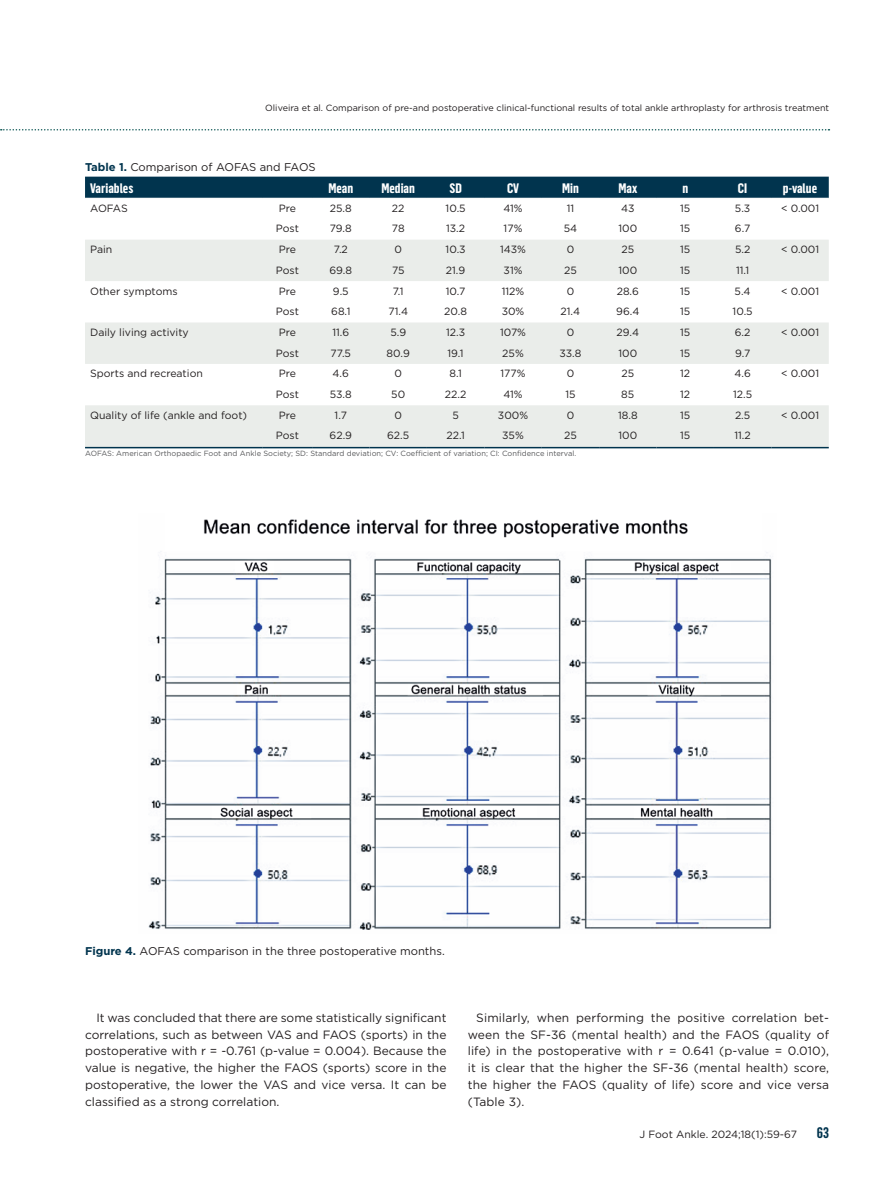
<style>
.page{position:relative;width:893px;height:1191px;background:#fff}
.page>*{position:absolute;margin:0;border:0;box-sizing:border-box;transform-origin:0 0}
.t1{font:600 15px "Flama Cond";color:#01344e}
.t2{font:700 13.5px "Flama Cond";color:#fff}
.t3{font:12px/16.8px "Gotham";letter-spacing:.01em;color:#231f20;text-align:justify}
.t4{font:11.25px "Gotham";color:#231f20}
.t5{font:10.5px "Gotham";color:#231f20}
.t6{font:9px "Gotham";color:#231f20}
.t7{font:7.5px "Gotham";color:#57585a}
.s1{font-weight:700;color:#01344e}
</style>
<div class="page">
<svg style="left:1px;top:129px;width:828px;height:1px"></svg>
<img style="left:148px;top:519px;width:624px;height:411px">
<div style="left:85px;top:177px;width:744px;height:21px;background:#01344e"></div>
<svg style="left:85px;top:240px;width:744px;height:207px;fill:#eaedea"></svg>
<hr style="left:85px;top:447px;width:178px;height:1px;background:#01344e">
<hr style="left:263px;top:447px;width:49px;height:1px;background:#01344e">
<hr style="left:312px;top:447px;width:57px;height:1px;background:#01344e">
<hr style="left:369px;top:447px;width:58px;height:1px;background:#01344e">
<hr style="left:427px;top:447px;width:57px;height:1px;background:#01344e">
<hr style="left:484px;top:447px;width:58px;height:1px;background:#01344e">
<hr style="left:542px;top:447px;width:57px;height:1px;background:#01344e">
<hr style="left:599px;top:447px;width:58px;height:1px;background:#01344e">
<hr style="left:657px;top:447px;width:57px;height:1px;background:#01344e">
<hr style="left:714px;top:447px;width:57px;height:1px;background:#01344e">
<hr style="left:771px;top:447px;width:58px;height:1px;background:#01344e">
<p class="t6" style="left:265px;top:102px;width:565px">Oliveira et al. Comparison of pre-and postoperative clinical-functional results of total ankle arthroplasty for arthrosis treatment</p>
<p class="t4" style="left:85px;top:159px;width:232px"><span class="s1">Table 1.</span> Comparison of AOFAS and FAOS</p>
<p class="t2" style="left:90px;top:178px;width:45px">Variables</p>
<p class="t2" style="left:328px;top:178px;width:26px">Mean</p>
<p class="t2" style="left:381px;top:178px;width:35px">Median</p>
<p class="t2" style="left:449px;top:178px;width:14px">SD</p>
<p class="t2" style="left:507px;top:178px;width:14px">CV</p>
<p class="t2" style="left:562px;top:178px;width:18px">Min</p>
<p class="t2" style="left:618px;top:178px;width:20px">Max</p>
<p class="t2" style="left:682px;top:178px;width:7px">n</p>
<p class="t2" style="left:738px;top:178px;width:11px">CI</p>
<p class="t2" style="left:783px;top:178px;width:36px">p-value</p>
<p class="t5" style="left:90px;top:201px;width:39px">AOFAS</p>
<p class="t5" style="left:279px;top:201px;width:19px">Pre</p>
<p class="t5" style="left:330px;top:201px;width:23px">25.8</p>
<p class="t5" style="left:392px;top:201px;width:14px">22</p>
<p class="t5" style="left:446px;top:201px;width:22px">10.5</p>
<p class="t5" style="left:503px;top:201px;width:21px">41%</p>
<p class="t5" style="left:567px;top:201px;width:9px">11</p>
<p class="t5" style="left:621px;top:201px;width:15px">43</p>
<p class="t5" style="left:680px;top:201px;width:12px">15</p>
<p class="t5" style="left:735px;top:201px;width:17px">5.3</p>
<p class="t5" style="left:781px;top:201px;width:40px">&lt; 0.001</p>
<p class="t5" style="left:276px;top:222px;width:25px">Post</p>
<p class="t5" style="left:330px;top:222px;width:23px">79.8</p>
<p class="t5" style="left:392px;top:222px;width:14px">78</p>
<p class="t5" style="left:446px;top:222px;width:21px">13.2</p>
<p class="t5" style="left:504px;top:222px;width:20px">17%</p>
<p class="t5" style="left:564px;top:222px;width:15px">54</p>
<p class="t5" style="left:618px;top:222px;width:20px">100</p>
<p class="t5" style="left:680px;top:222px;width:12px">15</p>
<p class="t5" style="left:735px;top:222px;width:17px">6.7</p>
<p class="t5" style="left:90px;top:243px;width:24px">Pain</p>
<p class="t5" style="left:279px;top:243px;width:19px">Pre</p>
<p class="t5" style="left:334px;top:243px;width:16px">7.2</p>
<p class="t5" style="left:394px;top:243px;width:9px">0</p>
<p class="t5" style="left:446px;top:243px;width:22px">10.3</p>
<p class="t5" style="left:500px;top:243px;width:27px">143%</p>
<p class="t5" style="left:567px;top:243px;width:9px">0</p>
<p class="t5" style="left:621px;top:243px;width:14px">25</p>
<p class="t5" style="left:680px;top:243px;width:12px">15</p>
<p class="t5" style="left:735px;top:243px;width:17px">5.2</p>
<p class="t5" style="left:781px;top:243px;width:40px">&lt; 0.001</p>
<p class="t5" style="left:276px;top:263px;width:25px">Post</p>
<p class="t5" style="left:330px;top:263px;width:24px">69.8</p>
<p class="t5" style="left:392px;top:263px;width:14px">75</p>
<p class="t5" style="left:446px;top:263px;width:21px">21.9</p>
<p class="t5" style="left:504px;top:263px;width:20px">31%</p>
<p class="t5" style="left:564px;top:263px;width:14px">25</p>
<p class="t5" style="left:618px;top:263px;width:20px">100</p>
<p class="t5" style="left:680px;top:263px;width:12px">15</p>
<p class="t5" style="left:736px;top:263px;width:15px">11.1</p>
<p class="t5" style="left:90px;top:284px;width:89px">Other symptoms</p>
<p class="t5" style="left:279px;top:284px;width:19px">Pre</p>
<p class="t5" style="left:333px;top:284px;width:17px">9.5</p>
<p class="t5" style="left:393px;top:284px;width:13px">7.1</p>
<p class="t5" style="left:446px;top:284px;width:21px">10.7</p>
<p class="t5" style="left:502px;top:284px;width:24px">112%</p>
<p class="t5" style="left:567px;top:284px;width:9px">0</p>
<p class="t5" style="left:617px;top:284px;width:24px">28.6</p>
<p class="t5" style="left:680px;top:284px;width:12px">15</p>
<p class="t5" style="left:735px;top:284px;width:18px">5.4</p>
<p class="t5" style="left:781px;top:284px;width:40px">&lt; 0.001</p>
<p class="t5" style="left:276px;top:305px;width:25px">Post</p>
<p class="t5" style="left:331px;top:305px;width:21px">68.1</p>
<p class="t5" style="left:388px;top:305px;width:21px">71.4</p>
<p class="t5" style="left:444px;top:305px;width:24px">20.8</p>
<p class="t5" style="left:502px;top:305px;width:24px">30%</p>
<p class="t5" style="left:561px;top:305px;width:21px">21.4</p>
<p class="t5" style="left:616px;top:305px;width:25px">96.4</p>
<p class="t5" style="left:680px;top:305px;width:12px">15</p>
<p class="t5" style="left:733px;top:305px;width:22px">10.5</p>
<p class="t5" style="left:90px;top:325px;width:100px">Daily living activity</p>
<p class="t5" style="left:279px;top:325px;width:19px">Pre</p>
<p class="t5" style="left:332px;top:325px;width:18px">11.6</p>
<p class="t5" style="left:390px;top:325px;width:17px">5.9</p>
<p class="t5" style="left:446px;top:325px;width:21px">12.3</p>
<p class="t5" style="left:500px;top:325px;width:27px">107%</p>
<p class="t5" style="left:567px;top:325px;width:9px">0</p>
<p class="t5" style="left:616px;top:325px;width:24px">29.4</p>
<p class="t5" style="left:680px;top:325px;width:12px">15</p>
<p class="t5" style="left:735px;top:325px;width:17px">6.2</p>
<p class="t5" style="left:781px;top:325px;width:40px">&lt; 0.001</p>
<p class="t5" style="left:276px;top:346px;width:25px">Post</p>
<p class="t5" style="left:331px;top:346px;width:22px">77.5</p>
<p class="t5" style="left:387px;top:346px;width:25px">80.9</p>
<p class="t5" style="left:447px;top:346px;width:18px">19.1</p>
<p class="t5" style="left:502px;top:346px;width:23px">25%</p>
<p class="t5" style="left:559px;top:346px;width:24px">33.8</p>
<p class="t5" style="left:618px;top:346px;width:20px">100</p>
<p class="t5" style="left:680px;top:346px;width:12px">15</p>
<p class="t5" style="left:735px;top:346px;width:17px">9.7</p>
<p class="t5" style="left:90px;top:367px;width:114px">Sports and recreation</p>
<p class="t5" style="left:279px;top:367px;width:19px">Pre</p>
<p class="t5" style="left:333px;top:367px;width:18px">4.6</p>
<p class="t5" style="left:394px;top:367px;width:9px">0</p>
<p class="t5" style="left:449px;top:367px;width:14px">8.1</p>
<p class="t5" style="left:500px;top:367px;width:27px">177%</p>
<p class="t5" style="left:567px;top:367px;width:9px">0</p>
<p class="t5" style="left:621px;top:367px;width:14px">25</p>
<p class="t5" style="left:680px;top:367px;width:12px">12</p>
<p class="t5" style="left:734px;top:367px;width:18px">4.6</p>
<p class="t5" style="left:781px;top:367px;width:40px">&lt; 0.001</p>
<p class="t5" style="left:276px;top:387px;width:25px">Post</p>
<p class="t5" style="left:330px;top:387px;width:23px">53.8</p>
<p class="t5" style="left:391px;top:387px;width:15px">50</p>
<p class="t5" style="left:445px;top:387px;width:23px">22.2</p>
<p class="t5" style="left:503px;top:387px;width:21px">41%</p>
<p class="t5" style="left:565px;top:387px;width:12px">15</p>
<p class="t5" style="left:621px;top:387px;width:15px">85</p>
<p class="t5" style="left:680px;top:387px;width:12px">12</p>
<p class="t5" style="left:733px;top:387px;width:21px">12.5</p>
<p class="t5" style="left:90px;top:408px;width:159px">Quality of life (ankle and foot)</p>
<p class="t5" style="left:279px;top:408px;width:19px">Pre</p>
<p class="t5" style="left:335px;top:408px;width:14px">1.7</p>
<p class="t5" style="left:394px;top:408px;width:9px">0</p>
<p class="t5" style="left:452px;top:408px;width:8px">5</p>
<p class="t5" style="left:498px;top:408px;width:32px">300%</p>
<p class="t5" style="left:567px;top:408px;width:9px">0</p>
<p class="t5" style="left:618px;top:408px;width:21px">18.8</p>
<p class="t5" style="left:680px;top:408px;width:12px">15</p>
<p class="t5" style="left:735px;top:408px;width:17px">2.5</p>
<p class="t5" style="left:781px;top:408px;width:40px">&lt; 0.001</p>
<p class="t5" style="left:276px;top:429px;width:25px">Post</p>
<p class="t5" style="left:330px;top:429px;width:24px">62.9</p>
<p class="t5" style="left:387px;top:429px;width:24px">62.5</p>
<p class="t5" style="left:446px;top:429px;width:20px">22.1</p>
<p class="t5" style="left:502px;top:429px;width:23px">35%</p>
<p class="t5" style="left:564px;top:429px;width:14px">25</p>
<p class="t5" style="left:618px;top:429px;width:20px">100</p>
<p class="t5" style="left:680px;top:429px;width:12px">15</p>
<p class="t5" style="left:734px;top:429px;width:18px">11.2</p>
<p class="t7" style="left:85px;top:448px;width:493px">AOFAS: American Orthopaedic Foot and Ankle Society; SD: Standard deviation; CV: Coefficient of variation; CI: Confidence interval.</p>
<p class="t4" style="left:85px;top:943px;width:361px"><span class="s1">Figure 4.</span> AOFAS comparison in the three postoperative months.</p>
<p class="t3" style="left:85px;top:1008px;width:363px;text-indent:11px">It was concluded that there are some statistically significant correlations, such as between VAS and FAOS (sports) in the postoperative with r = -0.761 (p-value = 0.004). Because the value is negative, the higher the FAOS (sports) score in the postoperative, the lower the VAS and vice versa. It can be classified as a strong correlation.</p>
<p class="t3" style="left:468px;top:1008px;width:363px;text-align:left;text-indent:9px">Similarly, when performing the positive correlation bet&shy;ween the SF-36 (mental health) and the FAOS (quality of life) in the postoperative with r = 0.641 (p-value = 0.010), it is clear that the higher the SF-36 (mental health) score, the higher the FAOS (quality of life) score and vice versa (Table 3).</p>
<p class="t5" style="left:639px;top:1127px;width:159px">J Foot Ankle. 2024;18(1):59-67</p>
<p class="t1" style="left:817px;top:1121px;width:14px">63</p>
</div>
